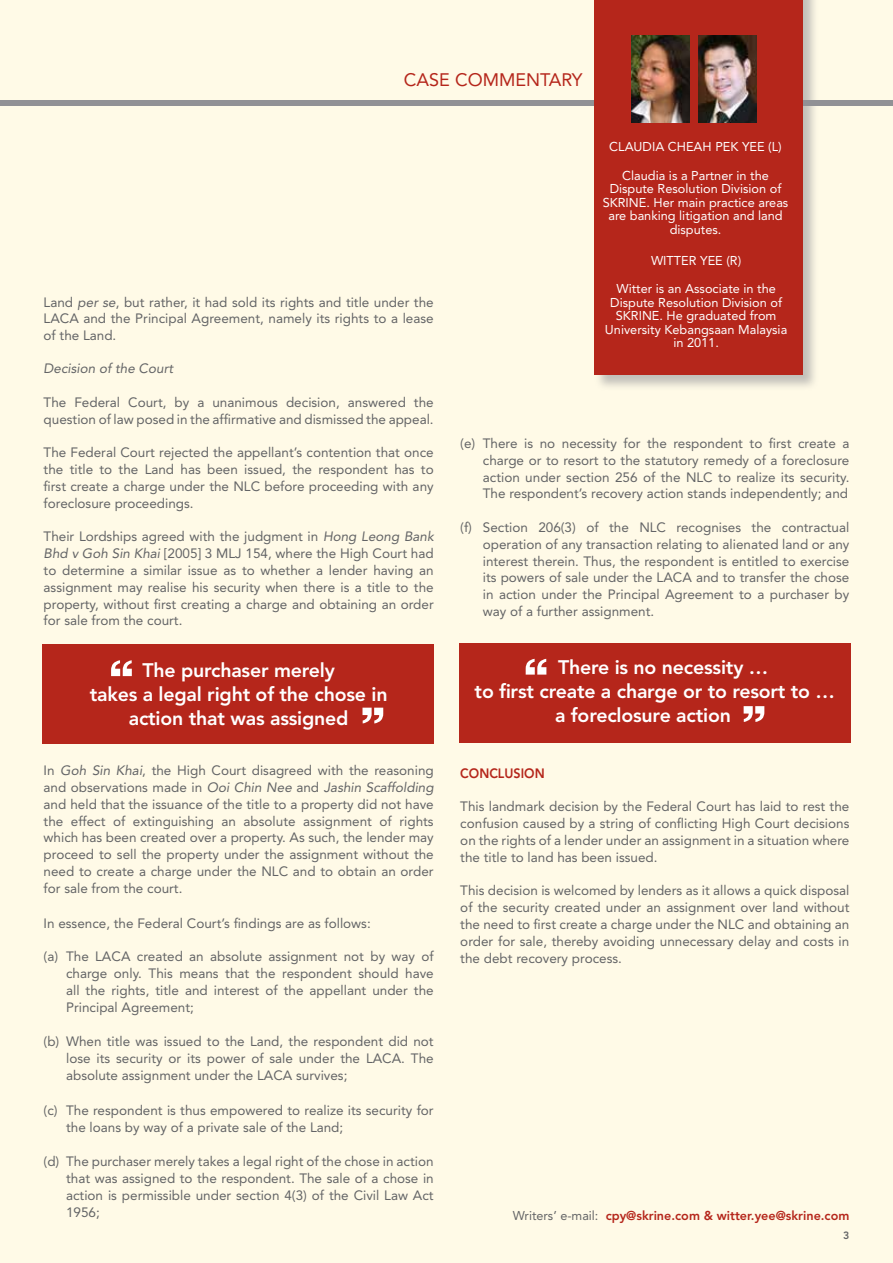
<style>
.page{position:relative;width:893px;height:1263px;background:#fffae7}
.page>*{position:absolute;margin:0;border:0;box-sizing:border-box;transform-origin:0 0}
.t1{font:800 19.5px/24px "Avenir";letter-spacing:-.01em;color:#fff;text-align:center}
.t2{font:18px "Avenir";color:#b5261b}
.t3{font:13.5px/16.8px "Avenir";color:#636466;text-align:justify}
.t4{font:italic 13.5px "Avenir";color:#636466}
.t5{font:800 13.5px "Avenir";color:#b5261b;scale:.93 1}
.t6{font:12.75px/13.5px "Avenir";color:#fff;text-align:center}
.t7{font:800 12.75px "Avenir";color:#b5261b}
.t8{font:800 10.5px "Avenir";color:#636466}
.s1{font-style:italic}
.s2{font-weight:400;color:#636466}
</style>
<div class="page">
<div style="left:0;top:101px;width:893px;height:5px;background:#919195"></div>
<div style="left:43px;top:644px;width:391px;height:100px;background:#b5261b"></div>
<svg style="left:111px;top:660px;width:21px;height:16px"></svg>
<svg style="left:362px;top:708px;width:21px;height:15px"></svg>
<div style="left:460px;top:643px;width:391px;height:99px;background:#b5261b"></div>
<svg style="left:526px;top:659px;width:20px;height:16px"></svg>
<svg style="left:744px;top:706px;width:20px;height:16px"></svg>
<div style="left:594px;top:0;width:225px;height:391px;background:#919195;opacity:.55"></div>
<div style="left:594px;top:0;width:208px;height:374px;background:#b5261b"></div>
<img style="left:631px;top:35px;width:59px;height:88px">
<img style="left:698px;top:35px;width:58px;height:88px">
<h2 class="t2" style="left:404px;top:70px;width:180px">CASE COMMENTARY</h2>
<p class="t6" style="left:609px;top:140px;width:174px">CLAUDIA CHEAH PEK YEE (L)</p>
<p class="t6" style="left:603px;top:168px;width:187px">Claudia is a Partner in the<br>Dispute Resolution Division of<br>SKRINE. Her main practice areas are banking litigation and land disputes.</p>
<p class="t3" style="left:44px;top:294px;width:392px">Land <span class="s1">per se</span>, but rather, it had sold its rights and title under the LACA and the Principal Agreement, namely its rights to a lease of the Land.</p>
<p class="t4" style="left:44px;top:361px;width:131px">Decision of the Court</p>
<p class="t3" style="left:44px;top:394px;width:392px">The Federal Court, by a unanimous decision, answered the question of law posed in the affirmative and dismissed the appeal.</p>
<p class="t3" style="left:44px;top:444px;width:392px">The Federal Court rejected the appellant’s contention that once the title to the Land has been issued, the respondent has to first create a charge under the NLC before proceeding with any foreclosure proceedings.</p>
<p class="t3" style="left:44px;top:528px;width:392px">Their Lordships agreed with the judgment in <span class="s1">Hong Leong Bank Bhd v Goh Sin Khai</span> [2005] 3 MLJ 154, where the High Court had to determine a similar issue as to whether a lender having an assignment may realise his security when there is a title to the property, without first creating a charge and obtaining an order for sale from the court.</p>
<h1 class="t1" style="left:90px;top:658px;width:299px">The purchaser merely<br>takes a legal right of the chose in action that was assigned</h1>
<p class="t3" style="left:44px;top:762px;width:392px">In <span class="s1">Goh Sin Khai</span>, the High Court disagreed with the reasoning and observations made in <span class="s1">Ooi Chin Nee</span> and <span class="s1">Jashin Scaffolding </span>and held that the issuance of the title to a property did not have the effect of extinguishing an absolute assignment of rights which has been created over a property. As such, the lender may proceed to sell the property under the assignment without the need to create a charge under the NLC and to obtain an order for sale from the court.</p>
<p class="t3" style="left:44px;top:914px;width:329px">In essence, the Federal Court’s findings are as follows:</p>
<p class="t3" style="left:66px;top:948px;width:369px;text-indent:-23px">(a) The LACA created an absolute assignment not by way of charge only. This means that the respondent should have all the rights, title and interest of the appellant under the Principal Agreement;</p>
<p class="t3" style="left:66px;top:1033px;width:369px;text-indent:-23px">(b) When title was issued to the Land, the respondent did not lose its security or its power of sale under the LACA. The absolute assignment under the LACA survives;</p>
<p class="t3" style="left:66px;top:1102px;width:369px;text-indent:-23px">(c) The respondent is thus empowered to realize its security for the loans by way of a private sale of the Land;</p>
<p class="t3" style="left:66px;top:1153px;width:369px;text-indent:-23px">(d) The purchaser merely takes a legal right of the chose in action that was assigned to the respondent. The sale of a chose in action is permissible under section 4(3) of the Civil Law Act 1956;</p>
<p class="t6" style="left:651px;top:254px;width:92px">WITTER YEE (R)</p>
<p class="t6" style="left:605px;top:282px;width:184px">Witter is an Associate in the<br>Dispute Resolution Division of<br>SKRINE. He graduated from<br>University Kebangsaan Malaysia in 2011.</p>
<p class="t3" style="left:483px;top:435px;width:368px;text-indent:-23px">(e) There is no necessity for the respondent to first create a charge or to resort to the statutory remedy of a foreclosure action under section 256 of the NLC to realize its security.<br>The respondent’s recovery action stands independently; and</p>
<p class="t3" style="left:483px;top:519px;width:368px;text-indent:-23px">(f) Section 206(3) of the NLC recognises the contractual operation of any transaction relating to alienated land or any interest therein. Thus, the respondent is entitled to exercise its powers of sale under the LACA and to transfer the chose in action under the Principal Agreement to a purchaser by way of a further assignment.</p>
<h1 class="t1" style="left:558px;top:655px;width:212px">There is no necessity …</h1>
<h1 class="t1" style="left:475px;top:679px;width:362px">to first create a charge or to resort to …</h1>
<h1 class="t1" style="left:555px;top:703px;width:177px">a foreclosure action</h1>
<p class="t5" style="left:460px;top:765px;width:92px">CONCLUSION</p>
<p class="t3" style="left:460px;top:798px;width:391px">This landmark decision by the Federal Court has laid to rest the confusion caused by a string of conflicting High Court decisions on the rights of a lender under an assignment in a situation where the title to land has been issued.</p>
<p class="t3" style="left:460px;top:882px;width:391px">This decision is welcomed by lenders as it allows a quick disposal of the security created under an assignment over land without the need to first create a charge under the NLC and obtaining an order for sale, thereby avoiding unnecessary delay and costs in the debt recovery process.</p>
<p class="t7" style="left:513px;top:1208px;width:338px"><span class="s2">Writers’ e-mail:</span> cpy@skrine.com &amp; witter.yee@skrine.com</p>
<p class="t8" style="left:843px;top:1229px;width:8px">3</p>
</div>
